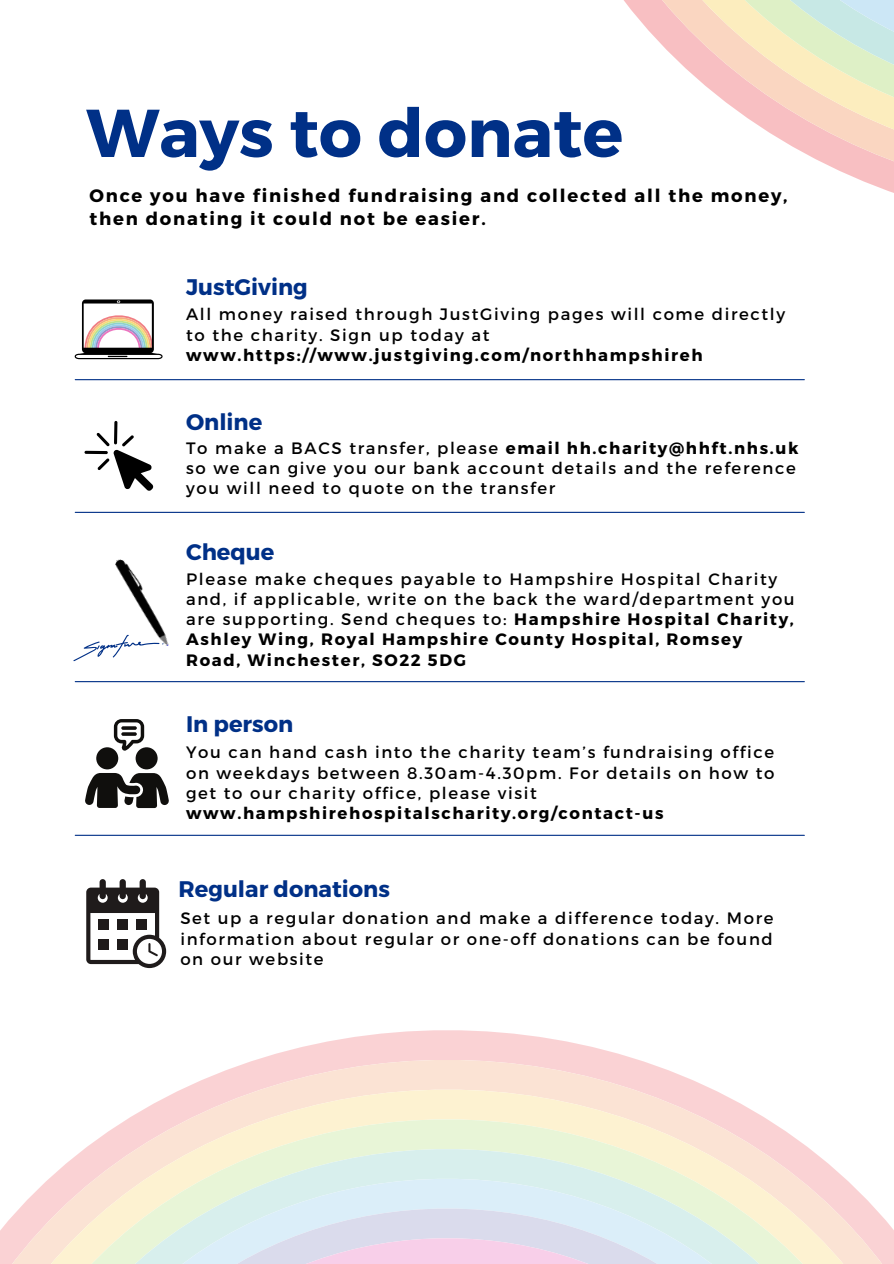
<style>
.page{position:relative;width:894px;height:1264px;background:#fff}
.page>*{position:absolute;margin:0;border:0;box-sizing:border-box;transform-origin:0 0}
.t1{font:700 67.5px "Montserrat";color:#003087}
.t2{font:700 22.5px "Montserrat";color:#003087}
.t3{font:700 18px/22.5px "Montserrat";letter-spacing:.1em;color:#000}
.t4{font:16.5px/20.2px "Montserrat";letter-spacing:.1em;color:#000}
.t5{font:700 16.5px/20.2px "Montserrat";letter-spacing:.1em;color:#000}
.s1{font-weight:700}
</style>
<div class="page">
<svg style="left:75px;top:299px;width:87px;height:60px"></svg>
<hr style="left:75px;top:379px;width:729px;height:1px;background:#003087">
<hr style="left:75px;top:512px;width:729px;height:1px;background:#003087">
<svg style="left:84px;top:421px;width:69px;height:70px"></svg>
<hr style="left:75px;top:681px;width:729px;height:1px;background:#003087">
<svg style="left:73px;top:641px;width:58px;height:21px"></svg>
<img style="left:98px;top:559px;width:71px;height:87px">
<hr style="left:75px;top:834px;width:729px;height:1px;background:#003087">
<svg style="left:114px;top:719px;width:30px;height:31px"></svg>
<hr style="left:121px;top:726px;width:16px;height:3px;background:#100f0d;border-radius:2px">
<hr style="left:121px;top:732px;width:16px;height:3px;background:#100f0d;border-radius:2px">
<div style="left:135px;top:747px;width:22px;height:22px;background:#100f0d;border-radius:50%"></div>
<div style="left:96px;top:747px;width:22px;height:22px;background:#100f0d;border-radius:50%"></div>
<svg style="left:85px;top:773px;width:84px;height:35px"></svg>
<svg style="left:86px;top:880px;width:74px;height:39px;fill:#1f1b1b"></svg>
<svg style="left:86px;top:919px;width:81px;height:40px"></svg>
<svg style="left:0;top:1030px;width:893px;height:233px"></svg>
<svg style="left:27px;top:1038px;width:840px;height:225px"></svg>
<svg style="left:56px;top:1078px;width:781px;height:185px"></svg>
<svg style="left:86px;top:1117px;width:721px;height:146px;background:#e9eae1"></svg>
<svg style="left:469px;top:379px;width:336px;height:2px"></svg>
<svg style="left:624px;top:0;width:269px;height:193px"></svg>
<p class="t1" style="left:86px;top:89px;width:538px">Ways to donate</p>
<p class="t3" style="left:89px;top:184px;width:699px">Once you have finished fundraising and collected all the money, then donating it could not be easier.</p>
<p class="t2" style="left:186px;top:272px;width:123px">JustGiving</p>
<p class="t4" style="left:186px;top:303px;width:600px">All money raised through JustGiving pages will come directly to the charity. Sign up today at <span class="s1">www.https://www.justgiving.com/northhampshireh</span></p>
<p class="t2" style="left:186px;top:407px;width:78px">Online</p>
<p class="t4" style="left:186px;top:437px;width:613px">To make a BACS transfer, please <span class="s1">email hh.charity@hhft.nhs.uk </span>so we can give you our bank account details and the reference you will need to quote on the transfer</p>
<p class="t2" style="left:186px;top:537px;width:90px">Cheque</p>
<p class="t4" style="left:186px;top:567px;width:610px">Please make cheques payable to Hampshire Hospital Charity and, if applicable, write on the back the ward/department you are supporting. Send cheques to: <span class="s1">Hampshire Hospital Charity,</span></p>
<p class="t5" style="left:186px;top:628px;width:557px">Ashley Wing, Royal Hampshire County Hospital, Romsey<br>Road, Winchester, SO22 5DG</p>
<p class="t2" style="left:186px;top:709px;width:109px">In person</p>
<p class="t4" style="left:186px;top:741px;width:589px">You can hand cash into the charity team’s fundraising office on weekdays between 8.30am-4.30pm. For details on how to get to our charity office, please visit <span class="s1">www.hampshirehospitalscharity.org/contact-us</span></p>
<p class="t2" style="left:178px;top:874px;width:213px">Regular donations</p>
<p class="t4" style="left:180px;top:907px;width:594px;text-align:justify">Set up a regular donation and make a difference today. More information about regular or one-off donations can be found on our website</p>
</div>
